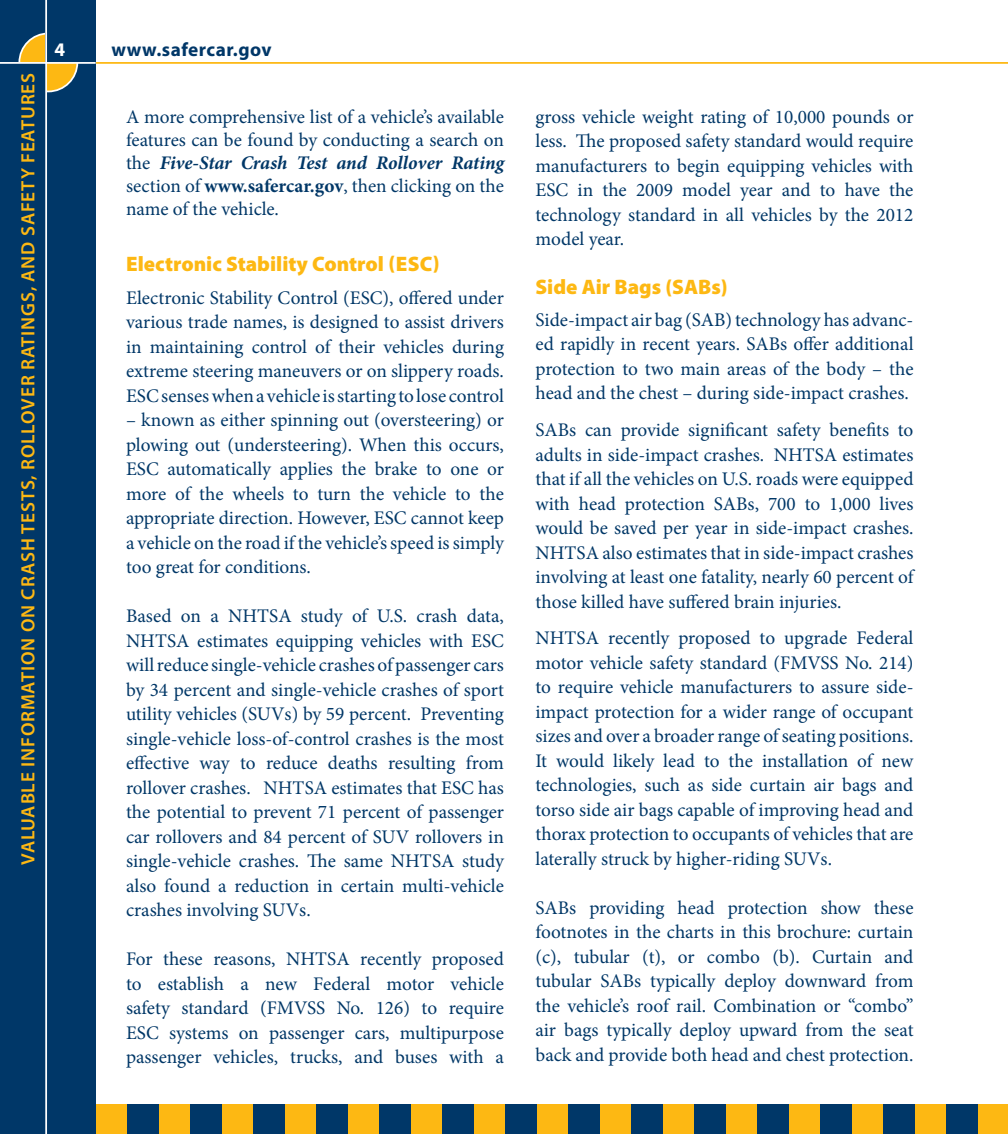
<style>
.page{position:relative;width:1008px;height:1134px;background:#fff}
.page>*{position:absolute;margin:0;border:0;box-sizing:border-box;transform-origin:0 0}
.t1{font:900 21px "Myriad Pro";color:#fdb813}
.t2{font:19.25px/24.5px "Minion Pro";color:#003767;text-align:justify}
.t3{font:600 19.25px "Myriad Pro";letter-spacing:.045em;color:#fdb813}
.t4{font:700 19.25px "Myriad Pro";letter-spacing:.03em;color:#003768}
.s1{font-weight:700;font-style:italic}
.s2{font-weight:700}
</style>
<div class="page">
<hr style="left:86px;top:62px;width:922px;height:2px;background:#fdb813">
<div style="left:0;top:1104px;width:1008px;height:30px;background:#fdb813"></div>
<div style="left:190px;top:1104px;width:32px;height:30px;background:#003768"></div>
<div style="left:316px;top:1104px;width:32px;height:30px;background:#003768"></div>
<div style="left:442px;top:1104px;width:32px;height:30px;background:#003768"></div>
<div style="left:568px;top:1104px;width:32px;height:30px;background:#003768"></div>
<div style="left:694px;top:1104px;width:32px;height:30px;background:#003768"></div>
<div style="left:820px;top:1104px;width:32px;height:30px;background:#003768"></div>
<div style="left:127px;top:1104px;width:32px;height:30px;background:#003768"></div>
<div style="left:253px;top:1104px;width:32px;height:30px;background:#003768"></div>
<div style="left:379px;top:1104px;width:32px;height:30px;background:#003768"></div>
<div style="left:505px;top:1104px;width:32px;height:30px;background:#003768"></div>
<div style="left:631px;top:1104px;width:32px;height:30px;background:#003768"></div>
<div style="left:757px;top:1104px;width:32px;height:30px;background:#003768"></div>
<div style="left:883px;top:1104px;width:32px;height:30px;background:#003768"></div>
<div style="left:946px;top:1104px;width:32px;height:30px;background:#003768"></div>
<div style="left:0;top:0;width:96px;height:1134px;background:#003768"></div>
<div style="left:19px;top:33px;width:58px;height:58px;background:#fdb813;border-radius:50%"></div>
<div style="left:18px;top:33px;width:60px;height:59px;border:2px solid #fff;border-radius:50%"></div>
<div style="left:7px;top:63px;width:39px;height:39px;background:#003768"></div>
<div style="left:46px;top:24px;width:37px;height:39px;background:#003768"></div>
<hr style="left:45px;top:0;width:2px;height:1134px;background:#fff">
<hr style="left:0;top:62px;width:96px;height:2px;background:#fff">
<p class="t3" style="left:16px;top:865px;width:792px;rotate:-90deg">Valuable Information on Crash Tests, Rollover Ratings, and Safety Features</p>
<p class="t4" style="left:111px;top:36px;width:162px">www.safercar.gov</p>
<p class="t2" style="left:126px;top:105px;width:380px;line-height:23.1px">A more comprehensive list of a vehicle’s available features can be found by conducting a search on the <span class="s1">Five-Star Crash Test and Rollover Rating </span>section of <span class="s2">www.safercar.gov</span>, then clicking on the name of the vehicle.</p>
<p class="t1" style="left:126px;top:250px;width:315px">Electronic Stability Control (Esc)</p>
<p class="t2" style="left:126px;top:285px;width:380px">Electronic Stability Control (ESC), offered under various trade names, is designed to assist drivers in maintaining control of their vehicles during extreme steering maneuvers or on slippery roads.<br>ESC senses when a vehicle is starting to lose control</p>
<p class="t2" style="left:126px;top:408px;width:379px">– known as either spinning out (oversteering) or plowing out (understeering). When this occurs, ESC automatically applies the brake to one or more of the wheels to turn the vehicle to the appropriate direction. However, ESC cannot keep a vehicle on the road if the vehicle’s speed is simply too great for conditions.</p>
<p class="t2" style="left:126px;top:604px;width:380px">Based on a NHTSA study of U.S. crash data, NHTSA estimates equipping vehicles with ESC will reduce single-vehicle crashes of passenger cars by 34 percent and single-vehicle crashes of sport utility vehicles (SUVs) by 59 percent. Preventing single-vehicle loss-of-control crashes is the most effective way to reduce deaths resulting from rollover crashes. NHTSA estimates that ESC has the potential to prevent 71 percent of passenger car rollovers and 84 percent of SUV rollovers in single-vehicle crashes. The same NHTSA study also found a reduction in certain multi-vehicle crashes involving SUVs.</p>
<p class="t2" style="left:126px;top:947px;width:380px">For these reasons, NHTSA recently proposed to establish a new Federal motor vehicle safety standard (FMVSS No. 126) to require ESC systems on passenger cars, multipurpose passenger vehicles, trucks, and buses with a</p>
<p class="t2" style="left:536px;top:105px;width:380px">gross vehicle weight rating of 10,000 pounds or less. The proposed safety standard would require manufacturers to begin equipping vehicles with ESC in the 2009 model year and to have the technology standard in all vehicles by the 2012 model year.</p>
<p class="t1" style="left:536px;top:273px;width:194px">Side Air Bags (SABs)</p>
<p class="t2" style="left:536px;top:308px;width:380px">Side-impact air bag (SAB) technology has advanc&shy;ed rapidly in recent years. SABs offer additional protection to two main areas of the body – the head and the chest – during side-impact crashes.</p>
<p class="t2" style="left:536px;top:418px;width:380px">SABs can provide significant safety benefits to adults in side-impact crashes. NHTSA estimates that if all the vehicles on U.S. roads were equipped with head protection SABs, 700 to 1,000 lives would be saved per year in side-impact crashes.<br>NHTSA also estimates that in side-impact crashes involving at least one fatality, nearly 60 percent of those killed have suffered brain injuries.</p>
<p class="t2" style="left:536px;top:626px;width:380px">NHTSA recently proposed to upgrade Federal motor vehicle safety standard (FMVSS No. 214) to require vehicle manufacturers to assure side&shy;impact protection for a wider range of occupant sizes and over a broader range of seating positions.<br>It would likely lead to the installation of new technologies, such as side curtain air bags and torso side air bags capable of improving head and thorax protection to occupants of vehicles that are laterally struck by higher-riding SUVs.</p>
<p class="t2" style="left:536px;top:896px;width:380px">SABs providing head protection show these footnotes in the charts in this brochure: curtain (c), tubular (t), or combo (b). Curtain and tubular SABs typically deploy downward from the vehicle’s roof rail. Combination or “combo” air bags typically deploy upward from the seat back and provide both head and chest protection.</p>
</div>
